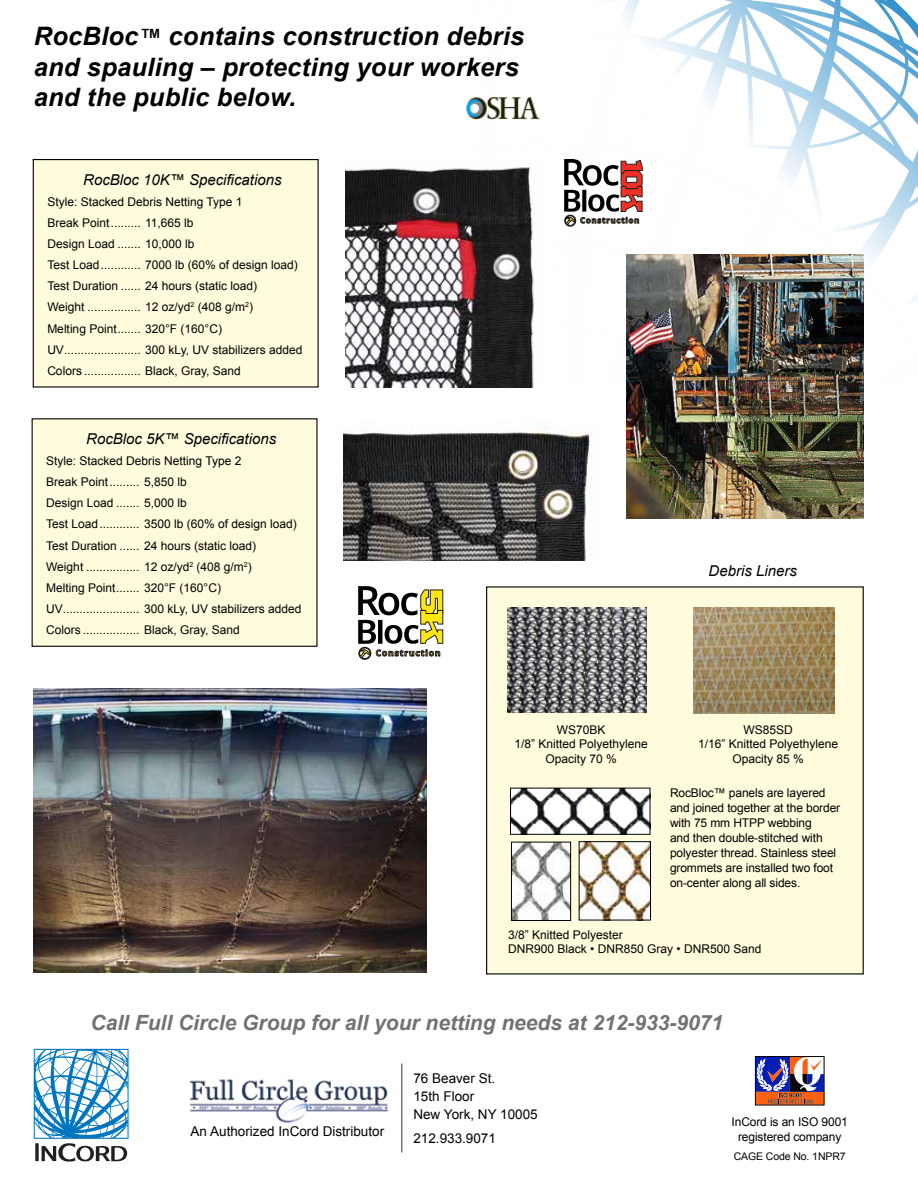
<style>
.page{position:relative;width:918px;height:1188px;background:#fff}
.page>*{position:absolute;margin:0;border:0;box-sizing:border-box;transform-origin:0 0}
.t1{font:italic 700 25.35px/30.5px "Arial";letter-spacing:.01em;color:#000}
.t2{font:italic 700 21px "Arial";color:#717275}
.t3{font:italic 15px "Arial";color:#000}
.t4{font:13.5px/18px "Arial";color:#000}
.t5{font:12px/21.1px "Arial";color:#000}
.t6{font:10.5px "Arial";letter-spacing:-.01em;color:#000}
.s1{font-size:22.5px}
</style>
<div class="page">
<img style="left:343px;top:426px;width:248px;height:135px">
<svg style="left:567px;top:0;width:351px;height:302px"></svg>
<img style="left:466px;top:97px;width:74px;height:23px">
<div style="left:487px;top:587px;width:376px;height:387px;background:#fffcdd"></div>
<div style="left:486px;top:586px;width:378px;height:389px;border:1px solid #000"></div>
<img style="left:507px;top:608px;width:140px;height:105px">
<img style="left:693px;top:607px;width:141px;height:107px">
<img style="left:581px;top:843px;width:68px;height:75px">
<div style="left:579px;top:841px;width:72px;height:79px;border:1px solid #000"></div>
<img style="left:513px;top:844px;width:56px;height:75px">
<div style="left:511px;top:842px;width:60px;height:79px;border:1px solid #000"></div>
<img style="left:512px;top:790px;width:136px;height:42px">
<div style="left:510px;top:788px;width:140px;height:46px;border:1px solid #000"></div>
<img style="left:345px;top:167px;width:189px;height:221px">
<div style="left:33px;top:160px;width:285px;height:227px;background:#fffcdd"></div>
<div style="left:33px;top:159px;width:286px;height:229px;border:1px solid #000"></div>
<div style="left:32px;top:419px;width:285px;height:227px;background:#fffcdd"></div>
<svg style="left:358px;top:586px;width:85px;height:73px"></svg>
<svg style="left:564px;top:159px;width:79px;height:67px"></svg>
<img style="left:626px;top:255px;width:238px;height:264px">
<img style="left:34px;top:688px;width:393px;height:285px">
<svg style="left:757px;top:1057px;width:68px;height:48px"></svg>
<div style="left:755px;top:1056px;width:69px;height:49px;border:1px solid #000"></div>
<svg style="left:34px;top:1049px;width:95px;height:113px"></svg>
<img style="left:190px;top:1079px;width:199px;height:44px">
<hr style="left:401px;top:1064px;width:2px;height:88px;background:#737577">
<h1 class="t1" style="left:34px;top:22px;width:492px">RocBloc<span class="s1">™</span> contains construction debris and spauling – protecting your workers and the public below.</h1>
<p class="t3" style="left:83px;top:170px;width:200px">RocBloc 10K™ Specifications</p>
<p class="t5" style="left:47px;top:191px;width:257px">Style: Stacked Debris Netting Type 1<br>Break Point......... 11,665 lb<br>Design Load ....... 10,000 lb<br>Test Load............ 7000 lb (60% of design load)<br>Test Duration ...... 24 hours (static load)<br>Weight ................ 12 oz/yd<sup>2</sup> (408 g/m<sup>2</sup>)<br>Melting Point....... 320°F (160°C)<br>UV....................... 300 kLy, UV stabilizers added Colors ................. Black, Gray, Sand</p>
<p class="t3" style="left:86px;top:429px;width:192px">RocBloc 5K™ Specifications</p>
<p class="t5" style="left:46px;top:450px;width:257px">Style: Stacked Debris Netting Type 2<br>Break Point......... 5,850 lb<br>Design Load ....... 5,000 lb<br>Test Load............ 3500 lb (60% of design load)<br>Test Duration ...... 24 hours (static load)<br>Weight ................ 12 oz/yd<sup>2</sup> (408 g/m<sup>2</sup>)<br>Melting Point....... 320°F (160°C)<br>UV....................... 300 kLy, UV stabilizers added Colors ................. Black, Gray, Sand</p>
<p class="t3" style="left:709px;top:561px;width:90px">Debris Liners</p>
<p class="t5" style="left:514px;top:722px;width:135px;line-height:14.4px;text-align:center">WS70BK<br>1/8” Knitted Polyethylene<br>Opacity 70 %</p>
<p class="t5" style="left:698px;top:722px;width:142px;line-height:14.4px;text-align:center">WS85SD<br>1/16” Knitted Polyethylene<br>Opacity 85 %</p>
<p class="t5" style="left:670px;top:785px;width:172px;line-height:15px">RocBloc™ panels are layered and joined together at the border with 75 mm HTPP webbing<br>and then double-stitched with polyester thread. Stainless steel grommets are installed two foot on-center along all sides.</p>
<p class="t5" style="left:508px;top:927px;width:255px;line-height:14.4px">3/8” Knitted Polyester<br>DNR900 Black • DNR850 Gray • DNR500 Sand</p>
<h2 class="t2" style="left:91px;top:1008px;width:634px">Call Full Circle Group for all your netting needs at 212-933-9071</h2>
<p class="t4" style="left:191px;top:1122px;width:195px">An Authorized InCord Distributor</p>
<p class="t4" style="left:413px;top:1069px;width:126px">76 Beaver St.<br>15th Floor<br>New York, NY 10005</p>
<p class="t4" style="left:413px;top:1129px;width:84px">212.933.9071</p>
<p class="t5" style="left:732px;top:1115px;width:118px;line-height:14.4px;text-align:center">InCord is an ISO 9001 registered company</p>
<p class="t6" style="left:734px;top:1149px;width:113px">CAGE Code No. 1NPR7</p>
</div>
